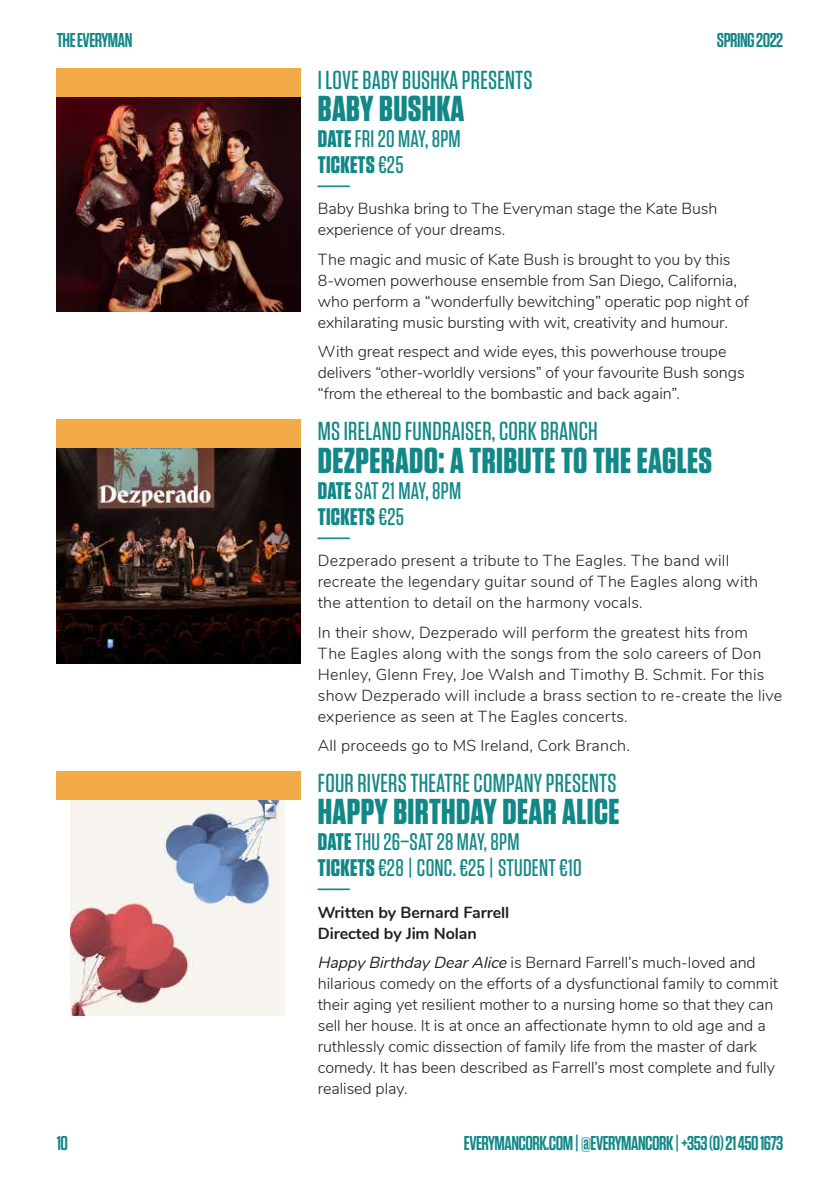
<style>
.page{position:relative;width:840px;height:1191px;background:#fff}
.page>*{position:absolute;margin:0;border:0;box-sizing:border-box;transform-origin:0 0}
.t1{font:700 36px "Tungsten";letter-spacing:.01em;color:#118887}
.t2{font:500 26px "Tungsten";letter-spacing:.01em;color:#118887}
.t3{font:500 24px/26px "Tungsten";letter-spacing:.01em;color:#118887}
.t4{font:600 20px "Tungsten";letter-spacing:-.025em;color:#118887}
.t5{font:300 16px/21px "Nunito";letter-spacing:-.005em;color:#231f20}
.t6{font:300 16px/21px "Nunito";letter-spacing:.01em;color:#202124}
.t7{font:700 16px/21px "Nunito";letter-spacing:-.005em;color:#231f20}
.s1{font-weight:700}
.s2{font-weight:400;font-style:italic}
</style>
<div class="page">
<img style="left:57px;top:96px;width:243px;height:216px">
<img style="left:57px;top:448px;width:243px;height:215px">
<img style="left:71px;top:799px;width:213px;height:216px">
<div style="left:57px;top:68px;width:243px;height:28px;background:#f2ab46"></div>
<div style="left:57px;top:420px;width:243px;height:28px;background:#f2ab46"></div>
<div style="left:57px;top:771px;width:243px;height:28px;background:#f2ab46"></div>
<p class="t4" style="left:57px;top:30px;width:77px">THE EVERYMAN</p>
<p class="t4" style="left:716px;top:30px;width:68px">SPRING 2022</p>
<h2 class="t2" style="left:317px;top:66px;width:216px">I LOVE BABY BUSHKA PRESENTS</h2>
<h1 class="t1" style="left:317px;top:89px;width:148px">BABY BUSHKA</h1>
<h3 class="t3" style="left:317px;top:126px;width:144px"><span class="s1">DATE</span> FRI 20 MAY, 8PM<br><span class="s1">TICKETS</span> €25</h3>
<h3 class="t3" style="left:317px;top:164px;width:34px">___</h3>
<p class="t5" style="left:317px;top:197px;width:401px">Baby Bushka bring to The Everyman stage the Kate Bush experience of your dreams.</p>
<p class="t5" style="left:317px;top:248px;width:432px">The magic and music of Kate Bush is brought to you by this 8-women powerhouse ensemble from San Diego, California, who perform a “wonderfully bewitching” operatic pop night of exhilarating music bursting with wit, creativity and humour.</p>
<p class="t5" style="left:317px;top:340px;width:428px">With great respect and wide eyes, this powerhouse troupe delivers “other-worldly versions” of your favourite Bush songs “from the ethereal to the bombastic and back again”.</p>
<h2 class="t2" style="left:317px;top:418px;width:281px">MS IRELAND FUNDRAISER, CORK BRANCH</h2>
<h1 class="t1" style="left:317px;top:441px;width:395px">DEZPERADO: A TRIBUTE TO THE EAGLES</h1>
<h3 class="t3" style="left:317px;top:477px;width:145px"><span class="s1">DATE</span> SAT 21 MAY, 8PM<br><span class="s1">TICKETS</span> €25</h3>
<h3 class="t3" style="left:317px;top:515px;width:34px">___</h3>
<p class="t6" style="left:317px;top:549px;width:441px">Dezperado present a tribute to The Eagles. The band will recreate the legendary guitar sound of The Eagles along with the attention to detail on the harmony vocals.</p>
<p class="t6" style="left:317px;top:620px;width:465px">In their show, Dezperado will perform the greatest hits from<br>The Eagles along with the songs from the solo careers of Don Henley, Glenn Frey, Joe Walsh and Timothy B. Schmit. For this show Dezperado will include a brass section to re-create the live experience as seen at The Eagles concerts.</p>
<p class="t6" style="left:317px;top:734px;width:313px">All proceeds go to MS Ireland, Cork Branch.</p>
<p class="t4" style="left:57px;top:1132px;width:13px">10</p>
<h2 class="t2" style="left:317px;top:769px;width:300px">FOUR RIVERS THEATRE COMPANY PRESENTS</h2>
<h1 class="t1" style="left:317px;top:792px;width:303px">HAPPY BIRTHDAY DEAR ALICE</h1>
<h3 class="t3" style="left:317px;top:829px;width:265px"><span class="s1">DATE</span> THU 26–SAT 28 MAY, 8PM<br><span class="s1">TICKETS</span> €28 | CONC. €25 | STUDENT €10</h3>
<h3 class="t3" style="left:317px;top:867px;width:34px">___</h3>
<p class="t7" style="left:317px;top:900px;width:193px">Written by Bernard Farrell<br>Directed by Jim Nolan</p>
<p class="t5" style="left:317px;top:951px;width:461px"><span class="s2">Happy Birthday DearAlice</span> is Bernard Farrell’s much-loved and hilarious comedy on the efforts of a dysfunctional family to commit their aging yet resilient mother to a nursing home so that they can sell her house. It is at once an affectionate hymn to old age and a ruthlessly comic dissection of family life from the master of dark comedy. It has been described as Farrell’s most complete and fully realised play.</p>
<p class="t4" style="left:463px;top:1132px;width:320px">EVERYMANCORK.COM | @EVERYMANCORK | +353 (0) 21 450 1673</p>
</div>
